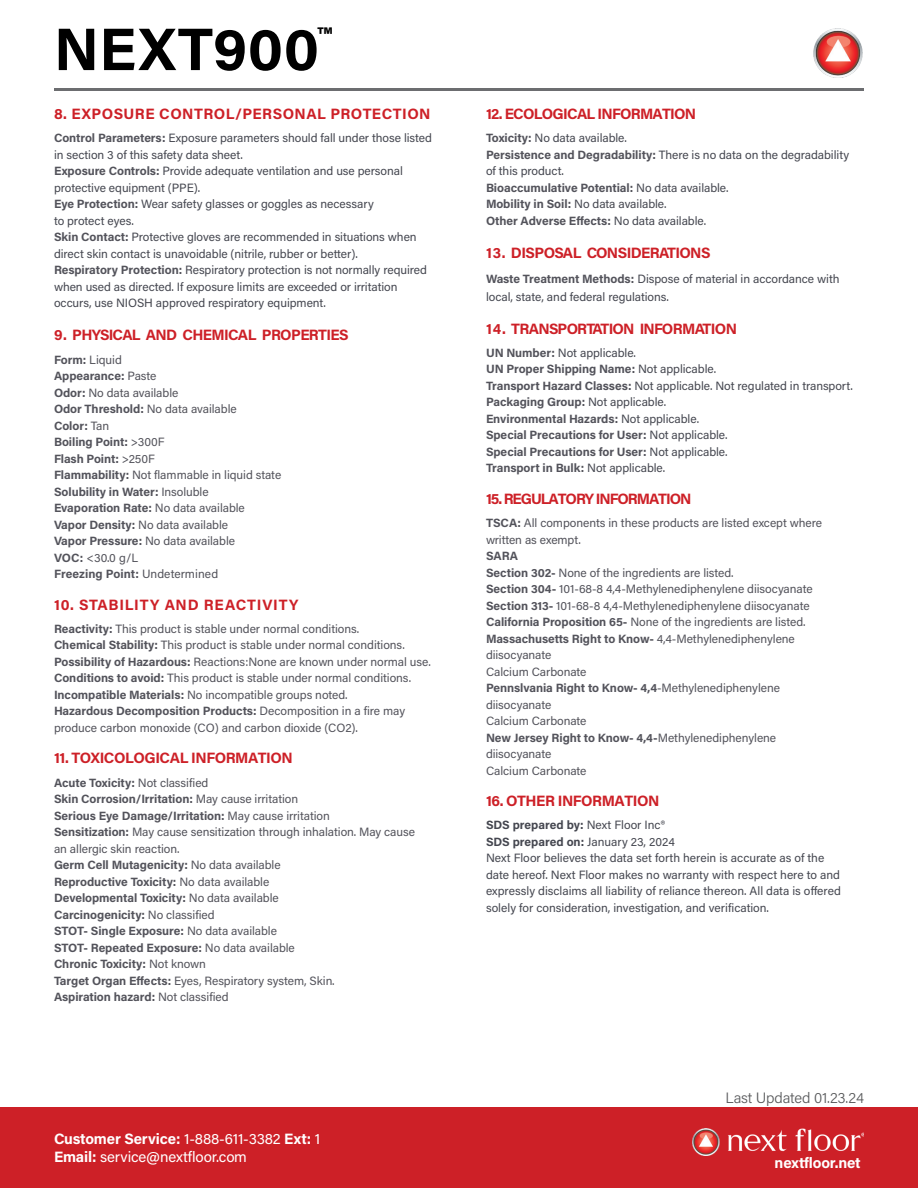
<style>
.page{position:relative;width:918px;height:1188px;background:#fff}
.page>*{position:absolute;margin:0;border:0;box-sizing:border-box;transform-origin:0 0}
.t1{font:700 60px "Acumin Pro";letter-spacing:.005em;color:#000}
.t2{font:700 27px "Acumin Pro";color:#000}
.t3{font:700 15px "Acumin Pro";letter-spacing:-.05em;color:#cd2027}
.t4{font:700 15px "Acumin Pro";letter-spacing:-.03em;color:#cd2027}
.t5{font:15px/18px "Acumin Pro";letter-spacing:-.005em;color:#fff}
.t6{font:700 15px "Acumin Pro";letter-spacing:.03em;color:#cd2027}
.t7{font:700 15px "Acumin Pro";letter-spacing:.05em;color:#cd2027}
.t8{font:700 15px "Acumin Pro";letter-spacing:-.07em;color:#cd2027}
.t9{font:300 15px "Acumin Pro";letter-spacing:-.015em;color:#57585a}
.t10{font:700 15px "Acumin Pro";letter-spacing:-.01em;color:#fff}
.t11{font:700 12px/16.5px "Acumin Pro";letter-spacing:-.005em;color:#53535b}
.t12{font:12px/16.5px "Acumin Pro";letter-spacing:-.005em;color:#454750}
.t13{font:12px/16.5px "Acumin Pro";letter-spacing:-.005em;color:#53535b}
.s1{font-weight:700;color:#53535b}
.s2{font-weight:400}
.s3{font-weight:700}
.s4{font-weight:400;color:#454750}
</style>
<div class="page">
<hr style="left:54px;top:89px;width:809px;height:2px;background:#6c6d70">
<img style="left:814px;top:29px;width:49px;height:49px">
<div style="left:0;top:1107px;width:918px;height:81px;background:#cd2027"></div>
<img style="left:693px;top:1128px;width:171px;height:28px">
<h1 class="t1" style="left:54px;top:7px;width:267px">NEXT900</h1>
<h2 class="t2" style="left:318px;top:18px;width:15px">™</h2>
<p class="t6" style="left:54px;top:103px;width:378px">8. EXPOSURE CONTROL/PERSONAL PROTECTION</p>
<p class="t12" style="left:54px;top:129px;width:379px"><span class="s1">Control Parameters:</span> Exposure parameters should fall under those listed in section 3 of this safety data sheet.<br><span class="s1">Exposure Controls:</span> Provide adequate ventilation and use personal protective equipment (PPE).<br><span class="s1">Eye Protection:</span> Wear safety glasses or goggles as necessary<br>to protect eyes.<br><span class="s1">Skin Contact:</span> Protective gloves are recommended in situations when direct skin contact is unavoidable (nitrile, rubber or better).<br><span class="s1">Respiratory Protection:</span> Respiratory protection is not normally required when used as directed. If exposure limits are exceeded or irritation occurs, use NIOSH approved respiratory equipment.</p>
<p class="t3" style="left:54px;top:324px;width:296px">9. PHYSICAL AND CHEMICAL PROPERTIES</p>
<p class="t11" style="left:54px;top:351px;width:229px">Form: <span class="s2">Liquid<br></span>Appearance: <span class="s2">Paste<br></span>Odor: <span class="s2">No data available<br></span>Odor Threshold: <span class="s2">No data available<br></span>Color: <span class="s2">Tan<br></span>Boiling Point: <span class="s2">&gt;300F<br></span>Flash Point: <span class="s2">&gt;250F<br></span>Flammability: <span class="s2">Not flammable in liquid state<br></span>Solubility in Water: <span class="s2">Insoluble<br></span>Evaporation Rate: <span class="s2">No data available<br></span>Vapor Density: <span class="s2">No data available<br></span>Vapor Pressure: <span class="s2">No data available<br></span>VOC: <span class="s2">&lt;30.0 g/L<br></span>Freezing Point: <span class="s2">Undetermined</span></p>
<p class="t7" style="left:54px;top:594px;width:246px">10. STABILITY AND REACTIVITY</p>
<p class="t13" style="left:54px;top:620px;width:378px"><span class="s3">Reactivity:</span> This product is stable under normal conditions.<br><span class="s3">Chemical Stability:</span> This product is stable under normal conditions.<br><span class="s3">Possibility of Hazardous:</span> Reactions:None are known under normal use.<br><span class="s3">Conditions to avoid:</span> This product is stable under normal conditions.<br><span class="s3">Incompatible Materials:</span> No incompatible groups noted.<br><span class="s3">Hazardous Decomposition Products:</span> Decomposition in a fire may produce carbon monoxide (CO) and carbon dioxide (CO2).</p>
<p class="t4" style="left:54px;top:747px;width:240px">11. TOXICOLOGICAL INFORMATION</p>
<p class="t11" style="left:54px;top:774px;width:362px">Acute Toxicity: <span class="s2">Not classified<br></span>Skin Corrosion/Irritation: <span class="s2">May cause irritation<br></span>Serious Eye Damage/Irritation: <span class="s2">May cause irritation<br></span>Sensitization: <span class="s2">May cause sensitization through inhalation. May cause an allergic skin reaction.<br></span>Germ Cell Mutagenicity: <span class="s2">No data available<br></span>Reproductive Toxicity: <span class="s2">No data available<br></span>Developmental Toxicity: <span class="s2">No data available<br></span>Carcinogenicity: <span class="s2">No classified<br></span>STOT- Single Exposure: <span class="s2">No data available<br></span>STOT- Repeated Exposure: <span class="s2">No data available<br></span>Chronic Toxicity: <span class="s2">Not known<br></span>Target Organ Effects: <span class="s2">Eyes, Respiratory system, Skin.<br></span>Aspiration hazard: <span class="s2">Not classified</span></p>
<p class="t5" style="left:54px;top:1129px;width:268px"><span class="s3">Customer Service:</span> 1-888-611-3382 <span class="s3">Ext:</span> 1<br><span class="s3">Email:</span> service@nextfloor.com</p>
<p class="t3" style="left:486px;top:103px;width:212px">12. ECOLOGICAL INFORMATION</p>
<p class="t12" style="left:486px;top:129px;width:365px"><span class="s1">Toxicity:</span> No data available.<br><span class="s1">Persistence and Degradability:</span> There is no data on the degradability of this product.<br><span class="s1">Bioaccumulative Potential:</span> No data available.<br><span class="s1">Mobility in Soil:</span> No data available.<br><span class="s1">Other Adverse Effects:</span> No data available.</p>
<p class="t4" style="left:486px;top:242px;width:226px">13. DISPOSAL CONSIDERATIONS</p>
<p class="t12" style="left:486px;top:269px;width:355px;line-height:18px"><span class="s1">Waste Treatment Methods:</span> Dispose of material in accordance with local, state, and federal regulations.</p>
<p class="t3" style="left:486px;top:318px;width:252px">14. TRANSPORTATION INFORMATION</p>
<p class="t11" style="left:486px;top:344px;width:368px">UN Number: <span class="s4">Not applicable.<br></span>UN Proper Shipping Name: <span class="s4">Not applicable.<br></span>Transport Hazard Classes: <span class="s4">Not applicable. Not regulated in transport.<br></span>Packaging Group: <span class="s4">Not applicable.<br></span>Environmental Hazards: <span class="s4">Not applicable.<br></span>Special Precautions for User: <span class="s4">Not applicable.<br></span>Special Precautions for User: <span class="s4">Not applicable.<br></span>Transport in Bulk: <span class="s4">Not applicable.</span></p>
<p class="t8" style="left:486px;top:488px;width:207px">15. REGULATORY INFORMATION</p>
<p class="t13" style="left:486px;top:514px;width:338px"><span class="s3">TSCA:</span> All components in these products are listed except where written as exempt.</p>
<p class="t13" style="left:486px;top:547px;width:328px"><span class="s3">SARA<br>Section 302-</span> None of the ingredients are listed.<br><span class="s3">Section 304-</span> 101-68-8 4,4-Methylenediphenylene diisocyanate <span class="s3">Section 313-</span> 101-68-8 4,4-Methylenediphenylene diisocyanate <span class="s3">California Proposition 65-</span> None of the ingredients are listed.<br><span class="s3">Massachusetts Right to Know-</span> 4,4-Methylenediphenylene diisocyanate<br>Calcium Carbonate<br><span class="s3">Pennslvania Right to Know- 4,4</span>-Methylenediphenylene diisocyanate<br>Calcium Carbonate<br><span class="s3">New Jersey Right to Know- 4,4-</span>Methylenediphenylene diisocyanate<br>Calcium Carbonate</p>
<p class="t4" style="left:486px;top:790px;width:175px">16. OTHER INFORMATION</p>
<p class="t12" style="left:486px;top:816px;width:356px"><span class="s3">SDS prepared by:</span> Next Floor Inc®<br><span class="s3">SDS prepared on:</span> January 23, 2024<br>Next Floor believes the data set forth herein is accurate as of the date hereof. Next Floor makes no warranty with respect here to and expressly disclaims all liability of reliance thereon. All data is offered solely for consideration, investigation, and verification.</p>
<p class="t9" style="left:725px;top:1087px;width:140px">Last Updated 01.23.24</p>
<p class="t10" style="left:775px;top:1152px;width:88px">nextfloor.net</p>
</div>
